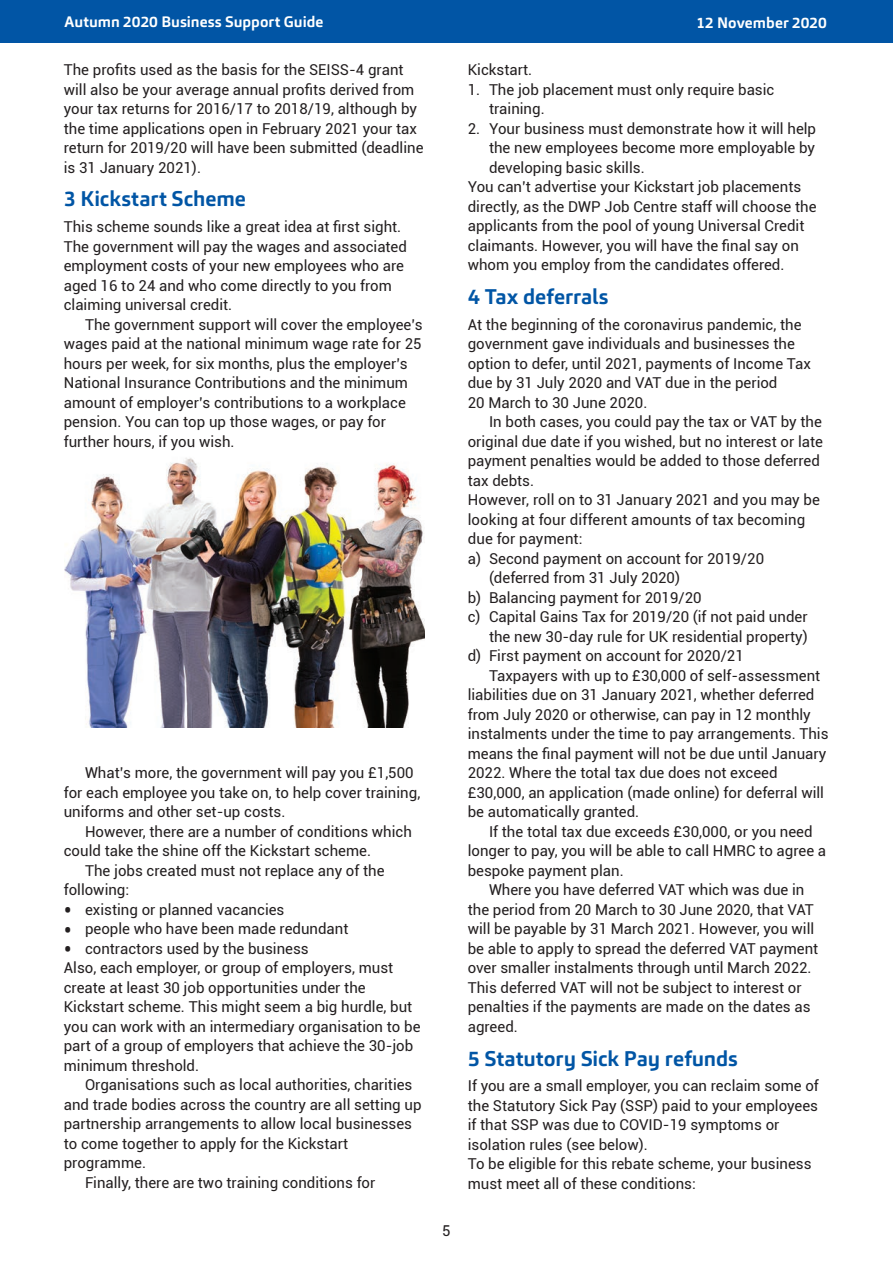
<style>
.page{position:relative;width:893px;height:1263px;background:#fff}
.page>*{position:absolute;margin:0;border:0;box-sizing:border-box;transform-origin:0 0}
.t1{font:700 21px "Carnac";letter-spacing:-.005em;color:#0155a5}
.t2{font:15px/19.5px "Roboto";color:#231f20}
.t3{font:700 15px "Carnac";letter-spacing:.005em;color:#fff}
.s1{font-size:24px}
</style>
<div class="page">
<div style="left:0;top:0;width:893px;height:43px;background:#0155a5"></div>
<img style="left:64px;top:458px;width:361px;height:269px">
<p class="t3" style="left:65px;top:12px;width:260px">Autumn 2020 Business Support Guide</p>
<p class="t3" style="left:696px;top:14px;width:132px">12 November 2020</p>
<p class="t2" style="left:468px;top:59px;width:66px">Kickstart.</p>
<p class="t2" style="left:489px;top:79px;width:287px;text-indent:-21px">1. The job placement must only require basic training.</p>
<p class="t2" style="left:468px;top:118px;width:350px">2. Your business must demonstrate how it will help</p>
<p class="t2" style="left:489px;top:137px;width:328px">the new employees become more employable by</p>
<p class="t2" style="left:489px;top:157px;width:157px">developing basic skills.</p>
<p class="t2" style="left:468px;top:176px;width:335px">You can’t advertise your Kickstart job placements</p>
<p class="t2" style="left:468px;top:196px;width:350px">directly, as the DWP Job Centre staff will choose the</p>
<p class="t2" style="left:468px;top:215px;width:338px">applicants from the pool of young Universal Credit</p>
<p class="t2" style="left:468px;top:235px;width:333px">claimants. However, you will have the final say on</p>
<p class="t2" style="left:468px;top:254px;width:318px">whom you employ from the candidates offered.</p>
<h1 class="t1" style="left:468px;top:283px;width:142px">4 Tax deferrals</h1>
<p class="t2" style="left:468px;top:314px;width:345px">At the beginning of the coronavirus pandemic, the government gave individuals and businesses the option to defer, until 2021, payments of Income Tax due by 31 July 2020 and VAT due in the period<br>20 March to 30 June 2020.</p>
<p class="t2" style="left:489px;top:412px;width:334px">In both cases, you could pay the tax or VAT by the</p>
<p class="t2" style="left:468px;top:431px;width:357px">original due date if you wished, but no interest or late</p>
<p class="t2" style="left:468px;top:451px;width:354px">payment penalties would be added to those deferred</p>
<p class="t2" style="left:468px;top:470px;width:68px">tax debts.</p>
<p class="t2" style="left:468px;top:490px;width:354px">However, roll on to 31 January 2021 and you may be</p>
<p class="t2" style="left:468px;top:509px;width:339px">looking at four different amounts of tax becoming</p>
<p class="t2" style="left:468px;top:529px;width:116px">due for payment:</p>
<p class="t2" style="left:468px;top:548px;width:298px">a) Second payment on account for 2019/20</p>
<p class="t2" style="left:489px;top:568px;width:193px">(deferred from 31 July 2020)</p>
<p class="t2" style="left:468px;top:587px;width:235px">b) Balancing payment for 2019/20</p>
<p class="t2" style="left:468px;top:607px;width:341px">c) Capital Gains Tax for 2019/20 (if not paid under</p>
<p class="t2" style="left:489px;top:626px;width:320px">the new 30-day rule for UK residential property)</p>
<p class="t2" style="left:468px;top:646px;width:278px">d) First payment on account for 2020/21</p>
<p class="t2" style="left:489px;top:665px;width:333px">Taxpayers with up to £30,000 of self-assessment</p>
<p class="t2" style="left:468px;top:685px;width:348px">liabilities due on 31 January 2021, whether deferred</p>
<p class="t2" style="left:468px;top:704px;width:345px">from July 2020 or otherwise, can pay in 12 monthly</p>
<p class="t2" style="left:468px;top:724px;width:362px">instalments under the time to pay arrangements. This</p>
<p class="t2" style="left:468px;top:743px;width:360px">means the final payment will not be due until January</p>
<p class="t2" style="left:468px;top:763px;width:311px">2022. Where the total tax due does not exceed</p>
<p class="t2" style="left:468px;top:782px;width:358px">£30,000, an application (made online) for deferral will</p>
<p class="t2" style="left:468px;top:802px;width:173px">be automatically granted.</p>
<p class="t2" style="left:489px;top:821px;width:325px">If the total tax due exceeds £30,000, or you need</p>
<p class="t2" style="left:468px;top:841px;width:360px">longer to pay, you will be able to call HMRC to agree a</p>
<p class="t2" style="left:468px;top:860px;width:157px">bespoke payment plan.</p>
<p class="t2" style="left:489px;top:880px;width:317px">Where you have deferred VAT which was due in</p>
<p class="t2" style="left:468px;top:899px;width:348px">the period from 20 March to 30 June 2020, that VAT</p>
<p class="t2" style="left:468px;top:919px;width:348px">will be payable by 31 March 2021. However, you will</p>
<p class="t2" style="left:468px;top:938px;width:352px">be able to apply to spread the deferred VAT payment</p>
<p class="t2" style="left:468px;top:958px;width:345px">over smaller instalments through until March 2022.</p>
<p class="t2" style="left:468px;top:977px;width:335px">This deferred VAT will not be subject to interest or</p>
<p class="t2" style="left:468px;top:997px;width:344px">penalties if the payments are made on the dates as</p>
<p class="t2" style="left:468px;top:1016px;width:52px">agreed.</p>
<h1 class="t1" style="left:468px;top:1045px;width:271px">5 Statutory Sick Pay refunds</h1>
<p class="t2" style="left:468px;top:1076px;width:353px">If you are a small employer, you can reclaim some of the Statutory Sick Pay (SSP) paid to your employees if that SSP was due to COVID-19 symptoms or isolation rules (see below).<br>To be eligible for this rebate scheme, your business must meet all of these conditions:</p>
<p class="t2" style="left:64px;top:59px;width:361px">The profits used as the basis for the SEISS-4 grant will also be your average annual profits derived from your tax returns for 2016/17 to 2018/19, although by the time applications open in February 2021 your tax return for 2019/20 will have been submitted (deadline is 31 January 2021).</p>
<h1 class="t1" style="left:64px;top:185px;width:184px">3 Kickstart Scheme</h1>
<p class="t2" style="left:64px;top:217px;width:345px">This scheme sounds like a great idea at first sight.<br>The government will pay the wages and associated employment costs of your new employees who are aged 16 to 24 and who come directly to you from claiming universal credit.</p>
<p class="t2" style="left:64px;top:314px;width:360px;text-indent:21px">The government support will cover the employee’s wages paid at the national minimum wage rate for 25 hours per week, for six months, plus the employer’s National Insurance Contributions and the minimum amount of employer’s contributions to a workplace pension. You can top up those wages, or pay for further hours, if you wish.</p>
<p class="t2" style="left:64px;top:763px;width:358px;text-indent:21px">What’s more, the government will pay you £1,500 for each employee you take on, to help cover training, uniforms and other set-up costs.</p>
<p class="t2" style="left:85px;top:821px;width:328px">However, there are a number of conditions which</p>
<p class="t2" style="left:64px;top:841px;width:309px">could take the shine off the Kickstart scheme.</p>
<p class="t2" style="left:85px;top:860px;width:301px">The jobs created must not replace any of the</p>
<p class="t2" style="left:64px;top:880px;width:67px">following:</p>
<p class="t2" style="left:64px;top:899px;width:222px"><span class="s1">•</span> existing or planned vacancies</p>
<p class="t2" style="left:64px;top:919px;width:286px"><span class="s1">•</span> people who have been made redundant</p>
<p class="t2" style="left:64px;top:938px;width:358px"><span class="s1">•</span> contractors used by the business<br>Also, each employer, or group of employers, must create at least 30 job opportunities under the Kickstart scheme. This might seem a big hurdle, but you can work with an intermediary organisation to be part of a group of employers that achieve the 30-job minimum threshold.</p>
<p class="t2" style="left:85px;top:1075px;width:329px">Organisations such as local authorities, charities</p>
<p class="t2" style="left:64px;top:1094px;width:359px">and trade bodies across the country are all setting up</p>
<p class="t2" style="left:64px;top:1114px;width:350px">partnership arrangements to allow local businesses</p>
<p class="t2" style="left:64px;top:1133px;width:286px">to come together to apply for the Kickstart</p>
<p class="t2" style="left:64px;top:1153px;width:84px">programme.</p>
<p class="t2" style="left:85px;top:1172px;width:292px">Finally, there are two training conditions for</p>
<p class="t2" style="left:442px;top:1220px;width:10px">5</p>
</div>
